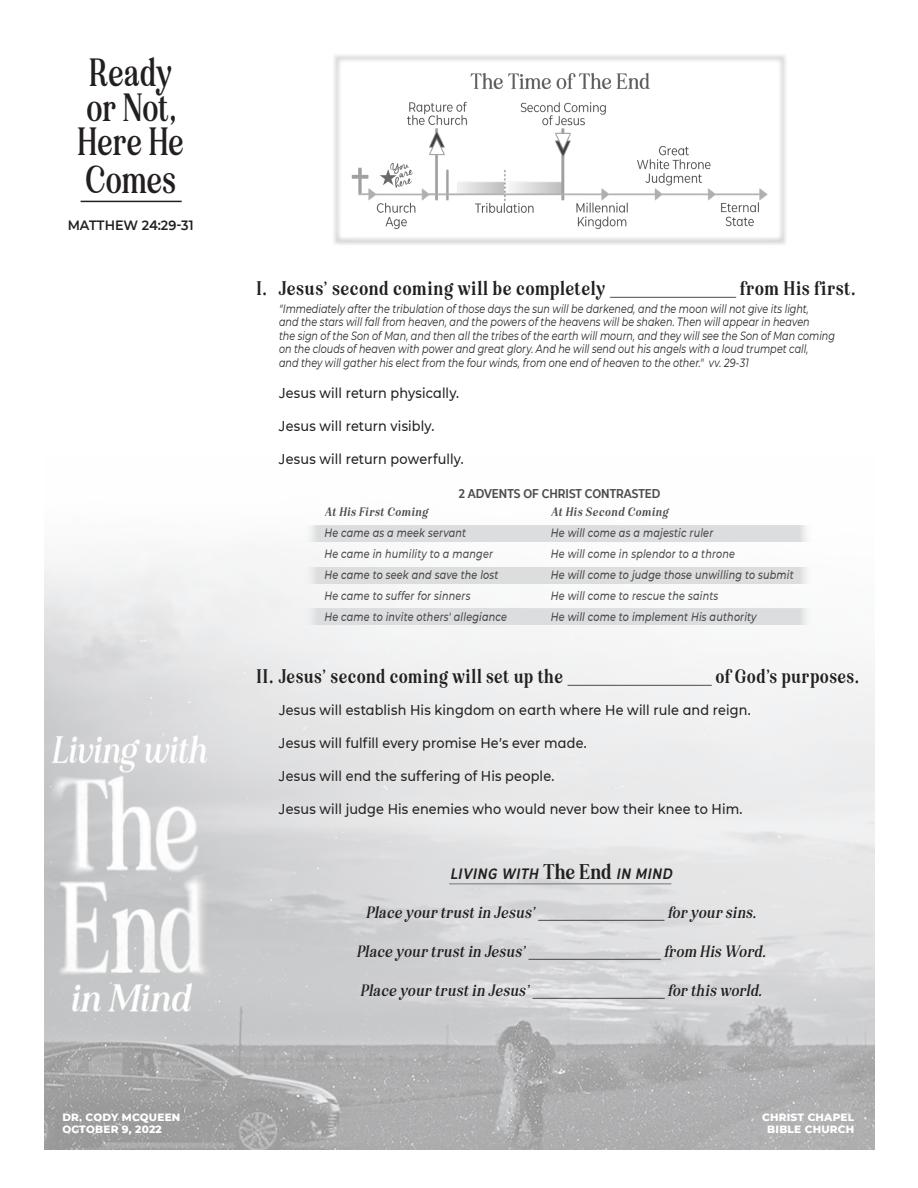
<style>
.page{position:relative;width:918px;height:1188px;background:#fff}
.page>*{position:absolute;margin:0;border:0;box-sizing:border-box;transform-origin:0 0}
.t1{font:600 extra-condensed 36px "Eighties Comeback";letter-spacing:.02em;color:#231f20}
.t2{font:700 condensed 18px "Eighties Comeback";letter-spacing:.06em;color:#231f20}
.t3{font:italic 15px "Eighties Comeback Sm Bd Sm Cn";letter-spacing:.035em;color:#231f20;scale:.96 1}
.t4{font:italic 600 condensed 15px "CMG Sans";color:#231f20;scale:.96 1}
.t5{font:500 14.25px "CMG Sans";letter-spacing:.01em;color:#231f20;scale:.9 1}
.t6{font:13.5px "CMG Sans Semi Bold CAPS";color:#231f20;scale:.95 1}
.t7{font:600 condensed 12.75px "CMG Sans";color:#231f20}
.t8{font:italic 12px "CMG Sans";letter-spacing:.005em;color:#231f20;scale:.8 1}
.t9{font:italic 500 12px "CMG Sans";letter-spacing:.02em;color:#231f20;scale:.8 1}
.t10{font:700 11.25px "Eighties Comeback It";letter-spacing:.08em;color:#231f20;scale:.9 1}
.t11{font:800 10.5px "CMG Sans";letter-spacing:.02em;color:#fff}
.s1{font-family:"Times New Roman";font-stretch:normal;font-size:12px}
.s2{font-family:"Eighties Comeback";font-weight:700;font-style:normal;font-stretch:semi-condensed;font-size:19.5px}
.s3{font-family:"Times New Roman";font-weight:700;font-style:normal;font-size:12px}
</style>
<div class="page">
<img style="left:44px;top:525px;width:831px;height:625px">
<hr style="left:81px;top:201px;width:101px;height:1px;background:#231f20">
<img style="left:44px;top:726px;width:170px;height:289px">
<hr style="left:449px;top:883px;width:222px;height:1px;background:#808285">
<div style="left:304px;top:526px;width:509px;height:16px;background:#dcdddf"></div>
<div style="left:304px;top:567px;width:509px;height:17px;background:#dcdddf"></div>
<div style="left:304px;top:609px;width:509px;height:16px;background:#dcdddf"></div>
<img style="left:351px;top:73px;width:417px;height:156px">
<p class="t1" style="left:90px;top:48px;width:84px">Ready</p>
<p class="t1" style="left:87px;top:83px;width:89px">or Not,</p>
<p class="t1" style="left:78px;top:117px;width:107px">Here He</p>
<p class="t1" style="left:86px;top:155px;width:91px">Comes</p>
<p class="t6" style="left:68px;top:216px;width:134px">MATTHEW 24:29-31</p>
<p class="t11" style="left:62px;top:1109px;width:120px">DR. CODY MCQUEEN</p>
<p class="t11" style="left:62px;top:1121px;width:101px">OCTOBER 9, 2022</p>
<p class="t2" style="left:256px;top:276px;width:600px">I. Jesus’ second coming will be completely <span class="s1">_____________________</span> from His first.</p>
<p class="t8" style="left:279px;top:300px;width:664px">“Immediately after the tribulation of those days the sun will be darkened, and the moon will not give its light,</p>
<p class="t8" style="left:279px;top:314px;width:665px">and the stars will fall from heaven, and the powers of the heavens will be shaken. Then will appear in heaven</p>
<p class="t8" style="left:279px;top:327px;width:697px">the sign of the Son of Man, and then all the tribes of the earth will mourn, and they will see the Son of Man coming</p>
<p class="t8" style="left:279px;top:341px;width:663px">on the clouds of heaven with power and great glory. And he will send out his angels with a loud trumpet call,</p>
<p class="t8" style="left:279px;top:354px;width:589px">and they will gather his elect from the four winds, from one end of heaven to the other." vv. 29-31</p>
<p class="t5" style="left:279px;top:383px;width:202px">Jesus will return physically.</p>
<p class="t5" style="left:279px;top:416px;width:174px">Jesus will return visibly.</p>
<p class="t5" style="left:279px;top:449px;width:207px">Jesus will return powerfully.</p>
<p class="t7" style="left:459px;top:486px;width:203px">2 ADVENTS OF CHRIST CONTRASTED</p>
<p class="t10" style="left:324px;top:505px;width:116px">At His First Coming</p>
<p class="t10" style="left:551px;top:505px;width:131px">At His Second Coming</p>
<p class="t9" style="left:324px;top:525px;width:179px">He came as a meek servant</p>
<p class="t9" style="left:551px;top:525px;width:205px">He will come as a majestic ruler</p>
<p class="t9" style="left:324px;top:546px;width:212px">He came in humility to a manger</p>
<p class="t9" style="left:551px;top:546px;width:232px">He will come in splendor to a throne</p>
<p class="t9" style="left:324px;top:567px;width:219px">He came to seek and save the lost</p>
<p class="t9" style="left:551px;top:567px;width:305px">He will come to judge those unwilling to submit</p>
<p class="t9" style="left:324px;top:588px;width:184px">He came to suffer for sinners</p>
<p class="t9" style="left:551px;top:588px;width:211px">He will come to rescue the saints</p>
<p class="t9" style="left:324px;top:609px;width:230px">He came to invite others' allegiance</p>
<p class="t9" style="left:551px;top:609px;width:259px">He will come to implement His authority</p>
<p class="t2" style="left:256px;top:664px;width:604px">II. Jesus’ second coming will set up the <span class="s1">________________________</span> of God’s purposes.</p>
<p class="t5" style="left:279px;top:700px;width:526px">Jesus will establish His kingdom on earth where He will rule and reign.</p>
<p class="t5" style="left:279px;top:733px;width:343px">Jesus will fulfill every promise He’s ever made.</p>
<p class="t5" style="left:279px;top:766px;width:307px">Jesus will end the suffering of His people.</p>
<p class="t5" style="left:279px;top:799px;width:517px">Jesus will judge His enemies who would never bow their knee to Him.</p>
<p class="t4" style="left:450px;top:864px;width:236px">LIVING WITH <span class="s2">The End</span> IN MIND</p>
<p class="t3" style="left:366px;top:902px;width:411px">Place your trust in Jesus’<span class="s3">_____________________</span> for your sins.</p>
<p class="t3" style="left:357px;top:941px;width:431px">Place your trust in Jesus’<span class="s3">______________________</span> from His Word.</p>
<p class="t3" style="left:361px;top:980px;width:423px">Place your trust in Jesus’<span class="s3">______________________</span> for this world.</p>
<p class="t11" style="left:762px;top:1110px;width:94px">CHRIST CHAPEL</p>
<p class="t11" style="left:767px;top:1122px;width:88px">BIBLE CHURCH</p>
</div>
